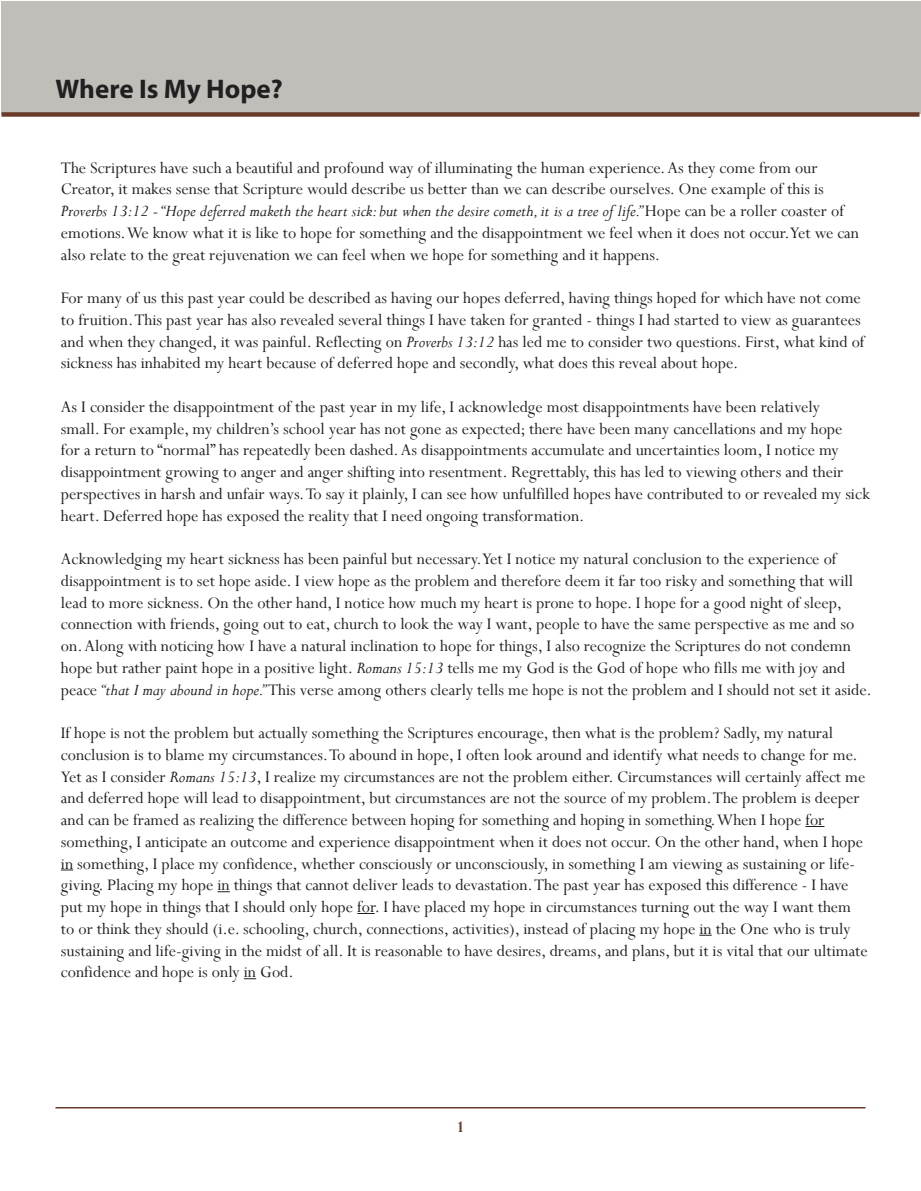
<style>
.page{position:relative;width:921px;height:1191px;background:#fff}
.page>*{position:absolute;margin:0;border:0;box-sizing:border-box;transform-origin:0 0}
.t1{font:700 27px "Myriad Pro";color:#231f20}
.Sub_Headers__A__B__C{font:18px/21.8px "Perpetua";color:#231f20}
.t2{font:700 18px "Perpetua";color:#683a2a}
.s1{font-style:italic}
</style>
<div class="page">
<div style="left:2px;top:2px;width:919px;height:112px;background:#c1beba"></div>
<hr style="left:56px;top:1107px;width:810px;height:1px;background:#683a2a">
<div style="left:2px;top:112px;width:918px;height:5px;background:#683a2a"></div>
<svg style="left:805px;top:826px;width:19px;height:1px"></svg>
<svg style="left:61px;top:870px;width:12px;height:1px"></svg>
<svg style="left:217px;top:891px;width:13px;height:1px"></svg>
<svg style="left:357px;top:913px;width:18px;height:1px"></svg>
<svg style="left:699px;top:935px;width:13px;height:1px"></svg>
<svg style="left:244px;top:978px;width:12px;height:1px"></svg>
<h1 class="t1" style="left:56px;top:71px;width:229px">Where Is My Hope?</h1>
<p class="Sub_Headers__A__B__C" style="left:61px;top:156px;width:800px">The Scriptures have such a beautiful and profound way of illuminating the human experience. As they come from our Creator, it makes sense that Scripture would describe us better than we can describe ourselves. One example of this is <span class="s1">Proverbs 13:12 - “Hope deferred maketh the heart sick: but when the desire cometh, it is a tree of life.”</span> Hope can be a roller coaster of emotions. We know what it is like to hope for something and the disappointment we feel when it does not occur. Yet we can also relate to the great rejuvenation we can feel when we hope for something and it happens.</p>
<p class="Sub_Headers__A__B__C" style="left:61px;top:287px;width:805px">For many of us this past year could be described as having our hopes deferred, having things hoped for which have not come to fruition. This past year has also revealed several things I have taken for granted - things I had started to view as guarantees and when they changed, it was painful. Reflecting on <span class="s1">Proverbs 13:12</span> has led me to consider two questions. First, what kind of sickness has inhabited my heart because of deferred hope and secondly, what does this reveal about hope.</p>
<p class="Sub_Headers__A__B__C" style="left:61px;top:395px;width:811px">As I consider the disappointment of the past year in my life, I acknowledge most disappointments have been relatively<br>small. For example, my children’s school year has not gone as expected; there have been many cancellations and my hope<br>for a return to “normal” has repeatedly been dashed. As disappointments accumulate and uncertainties loom, I notice my disappointment growing to anger and anger shifting into resentment. Regrettably, this has led to viewing others and their perspectives in harsh and unfair ways. To say it plainly, I can see how unfulfilled hopes have contributed to or revealed my sick heart. Deferred hope has exposed the reality that I need ongoing transformation.</p>
<p class="Sub_Headers__A__B__C" style="left:61px;top:548px;width:812px">Acknowledging my heart sickness has been painful but necessary. Yet I notice my natural conclusion to the experience of disappointment is to set hope aside. I view hope as the problem and therefore deem it far too risky and something that will lead to more sickness. On the other hand, I notice how much my heart is prone to hope. I hope for a good night of sleep, connection with friends, going out to eat, church to look the way I want, people to have the same perspective as me and so on. Along with noticing how I have a natural inclination to hope for things, I also recognize the Scriptures do not condemn hope but rather paint hope in a positive light. <span class="s1">Romans 15:13</span> tells me my God is the God of hope who fills me with joy and peace <span class="s1">“that I may abound in hope.”</span> This verse among others clearly tells me hope is not the problem and I should not set it aside.</p>
<p class="Sub_Headers__A__B__C" style="left:61px;top:722px;width:808px">If hope is not the problem but actually something the Scriptures encourage, then what is the problem? Sadly, my natural conclusion is to blame my circumstances. To abound in hope, I often look around and identify what needs to change for me.<br>Yet as I consider <span class="s1">Romans 15:13</span>, I realize my circumstances are not the problem either. Circumstances will certainly affect me and deferred hope will lead to disappointment, but circumstances are not the source of my problem. The problem is deeper and can be framed as realizing the difference between hoping for something and hoping in something. When I hope for something, I anticipate an outcome and experience disappointment when it does not occur. On the other hand, when I hope in something, I place my confidence, whether consciously or unconsciously, in something I am viewing as sustaining or life&shy;giving. Placing my hope in things that cannot deliver leads to devastation. The past year has exposed this difference - I have put my hope in things that I should only hope for. I have placed my hope in circumstances turning out the way I want them to or think they should (i.e. schooling, church, connections, activities), instead of placing my hope in the One who is truly sustaining and life-giving in the midst of all. It is reasonable to have desires, dreams, and plans, but it is vital that our ultimate confidence and hope is only in God.</p>
<p class="t2" style="left:456px;top:1115px;width:10px">1</p>
</div>
